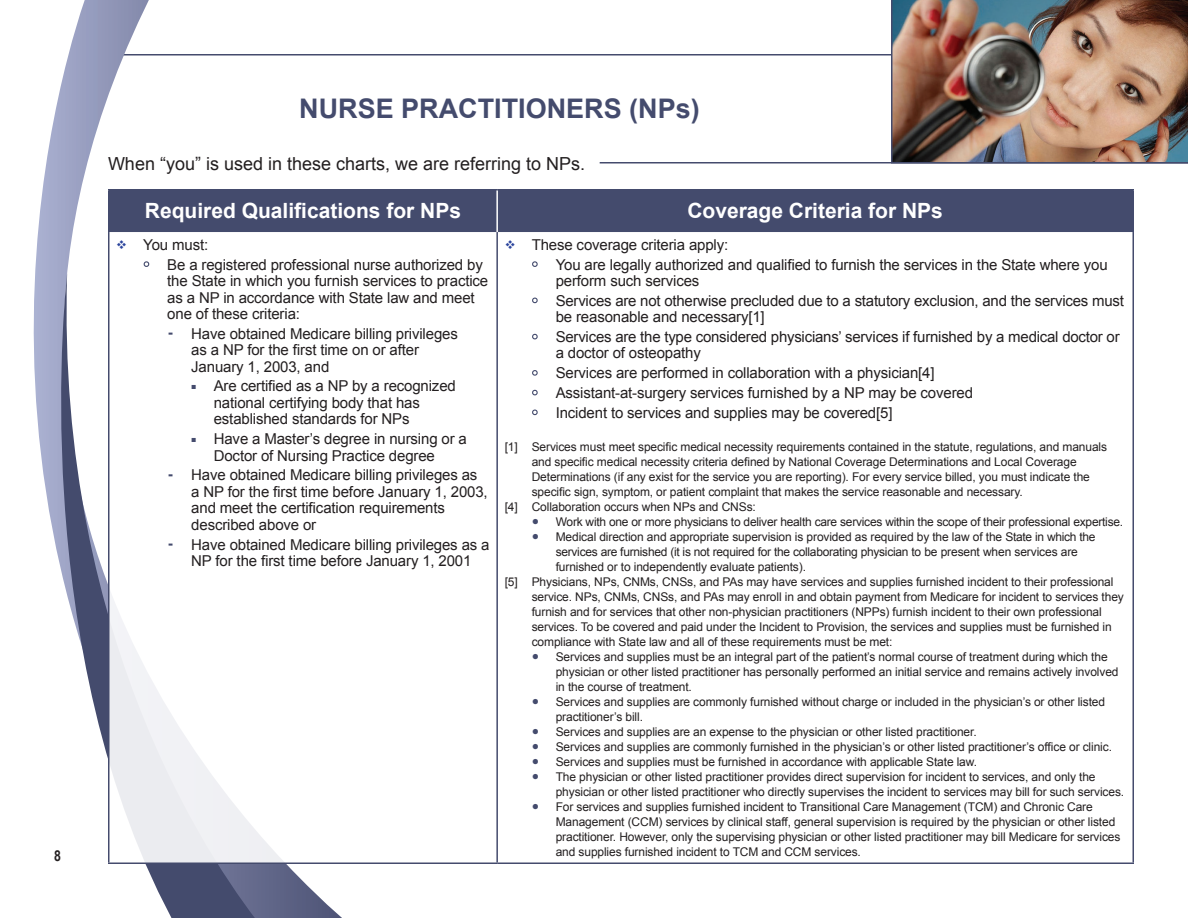
<style>
.page{position:relative;width:1188px;height:918px;background:#fff}
.page>*{position:absolute;margin:0;border:0;box-sizing:border-box;transform-origin:0 0}
.t1{font:700 27px "Arial";color:#444b6d}
.t2{font:700 21px "Arial";color:#fff}
.t3{font:18px "Arial";color:#231f20}
.t4{font:15px/16.5px "Arial";letter-spacing:-.01em;color:#231f20}
.t5{font:700 15px "Arial Narrow";color:#231f20}
.t6{font:12px/15px "Arial";letter-spacing:-.01em;color:#231f20}
.s1{font-family:"Arial Narrow";font-size:12.3px;color:#444b6d}
</style>
<div class="page">
<hr style="left:122px;top:54px;width:1066px;height:2px;background:#444b6d">
<svg style="left:35px;top:0;width:323px;height:918px"></svg>
<svg style="left:33px;top:274px;width:232px;height:644px"></svg>
<div style="left:108px;top:189px;width:1026px;height:675px;background:#fff"></div>
<div style="left:109px;top:190px;width:1024px;height:42px;background:#444b6d"></div>
<hr style="left:108px;top:232px;width:2px;height:630px;background:#444b6d">
<hr style="left:496px;top:232px;width:2px;height:630px;background:#444b6d">
<hr style="left:1132px;top:232px;width:2px;height:630px;background:#444b6d">
<hr style="left:108px;top:862px;width:389px;height:2px;background:#444b6d">
<hr style="left:497px;top:862px;width:637px;height:2px;background:#444b6d">
<hr style="left:108px;top:189px;width:389px;height:1px;background:#444b6d">
<hr style="left:108px;top:191px;width:2px;height:41px;background:#444b6d">
<hr style="left:497px;top:189px;width:637px;height:1px;background:#444b6d">
<hr style="left:1132px;top:191px;width:2px;height:41px;background:#444b6d">
<hr style="left:496px;top:191px;width:2px;height:41px;background:#fff">
<hr style="left:600px;top:162px;width:588px;height:2px;background:#444b6d">
<img style="left:891px;top:0;width:297px;height:164px">
<svg style="left:143px;top:261px;width:7px;height:6px"></svg>
<svg style="left:532px;top:261px;width:6px;height:6px"></svg>
<svg style="left:532px;top:297px;width:6px;height:7px"></svg>
<svg style="left:532px;top:333px;width:6px;height:7px"></svg>
<svg style="left:532px;top:370px;width:6px;height:6px"></svg>
<svg style="left:532px;top:389px;width:6px;height:7px"></svg>
<svg style="left:532px;top:409px;width:6px;height:7px"></svg>
<p class="t5" style="left:54px;top:845px;width:8px">8</p>
<h2 class="t1" style="left:299px;top:90px;width:402px">NURSE PRACTITIONERS (NPs)</h2>
<p class="t3" style="left:108px;top:152px;width:479px">When “you” is used in these charts, we are referring to NPs.</p>
<h3 class="t2" style="left:145px;top:197px;width:318px">Required Qualifications for NPs</h3>
<p class="t4" style="left:143px;top:236px;width:66px">You must:</p>
<p class="t4" style="left:167px;top:256px;width:322px">Be a registered professional nurse authorized by the State in which you furnish services to practice as a NP in accordance with State law and meet one of these criteria:</p>
<p class="t4" style="left:191px;top:325px;width:268px">Have obtained Medicare billing privileges as a NP for the first time on or after<br>January 1, 2003, and</p>
<p class="t4" style="left:214px;top:378px;width:244px;text-indent:-22px"><sup>■</sup> Are certified as a NP by a recognized national certifying body that has established standards for NPs</p>
<p class="t4" style="left:214px;top:431px;width:255px;text-indent:-22px"><sup>■</sup> Have a Master’s degree in nursing or a<br>Doctor of Nursing Practice degree</p>
<p class="t4" style="left:191px;top:467px;width:298px">Have obtained Medicare billing privileges as a NP for the first time before January 1, 2003, and meet the certification requirements described above or</p>
<p class="t4" style="left:191px;top:536px;width:300px">Have obtained Medicare billing privileges as a<br>NP for the first time before January 1, 2001</p>
<h3 class="t2" style="left:687px;top:197px;width:257px">Coverage Criteria for NPs</h3>
<p class="t4" style="left:532px;top:236px;width:198px">These coverage criteria apply:</p>
<p class="t4" style="left:556px;top:256px;width:553px">You are legally authorized and qualified to furnish the services in the State where you perform such services</p>
<p class="t4" style="left:556px;top:292px;width:570px">Services are not otherwise precluded due to a statutory exclusion, and the services must be reasonable and necessary[1]</p>
<p class="t4" style="left:556px;top:329px;width:566px">Services are the type considered physicians’ services if furnished by a medical doctor or a doctor of osteopathy</p>
<p class="t4" style="left:556px;top:365px;width:380px">Services are performed in collaboration with a physician[4]</p>
<p class="t4" style="left:556px;top:385px;width:419px">Assistant-at-surgery services furnished by a NP may be covered</p>
<p class="t4" style="left:556px;top:404px;width:338px">Incident to services and supplies may be covered[5]</p>
<p class="t6" style="left:532px;top:439px;width:577px;text-indent:-27px">[1] Services must meet specific medical necessity requirements contained in the statute, regulations, and manuals and specific medical necessity criteria defined by National Coverage Determinations and Local Coverage Determinations (if any exist for the service you are reporting). For every service billed, you must indicate the specific sign, symptom, or patient complaint that makes the service reasonable and necessary.</p>
<p class="t6" style="left:505px;top:499px;width:253px">[4] Collaboration occurs when NPs and CNSs:</p>
<p class="t6" style="left:532px;top:514px;width:593px"><span class="s1">●</span> Work with one or more physicians to deliver health care services within the scope of their professional expertise.</p>
<p class="t6" style="left:556px;top:529px;width:541px;text-indent:-24px"><span class="s1">●</span> Medical direction and appropriate supervision is provided as required by the law of the State in which the services are furnished (it is not required for the collaborating physician to be present when services are furnished or to independently evaluate patients).</p>
<p class="t6" style="left:532px;top:574px;width:594px;text-indent:-27px">[5] Physicians, NPs, CNMs, CNSs, and PAs may have services and supplies furnished incident to their professional service. NPs, CNMs, CNSs, and PAs may enroll in and obtain payment from Medicare for incident to services they furnish and for services that other non-physician practitioners (NPPs) furnish incident to their own professional services. To be covered and paid under the Incident to Provision, the services and supplies must be furnished in compliance with State law and all of these requirements must be met:</p>
<p class="t6" style="left:556px;top:649px;width:564px;text-indent:-24px"><span class="s1">●</span> Services and supplies must be an integral part of the patient’s normal course of treatment during which the physician or other listed practitioner has personally performed an initial service and remains actively involved in the course of treatment.</p>
<p class="t6" style="left:556px;top:694px;width:551px;text-indent:-24px"><span class="s1">●</span> Services and supplies are commonly furnished without charge or included in the physician’s or other listed practitioner’s bill.</p>
<p class="t6" style="left:532px;top:724px;width:447px"><span class="s1">●</span> Services and supplies are an expense to the physician or other listed practitioner.</p>
<p class="t6" style="left:532px;top:739px;width:582px"><span class="s1">●</span> Services and supplies are commonly furnished in the physician’s or other listed practitioner’s office or clinic.</p>
<p class="t6" style="left:532px;top:754px;width:447px"><span class="s1">●</span> Services and supplies must be furnished in accordance with applicable State law.</p>
<p class="t6" style="left:556px;top:769px;width:570px;text-indent:-24px"><span class="s1">●</span> The physician or other listed practitioner provides direct supervision for incident to services, and only the physician or other listed practitioner who directly supervises the incident to services may bill for such services.</p>
<p class="t6" style="left:556px;top:799px;width:566px;text-indent:-24px"><span class="s1">●</span> For services and supplies furnished incident to Transitional Care Management (TCM) and Chronic Care Management (CCM) services by clinical staff, general supervision is required by the physician or other listed practitioner. However, only the supervising physician or other listed practitioner may bill Medicare for services and supplies furnished incident to TCM and CCM services.</p>
</div>
